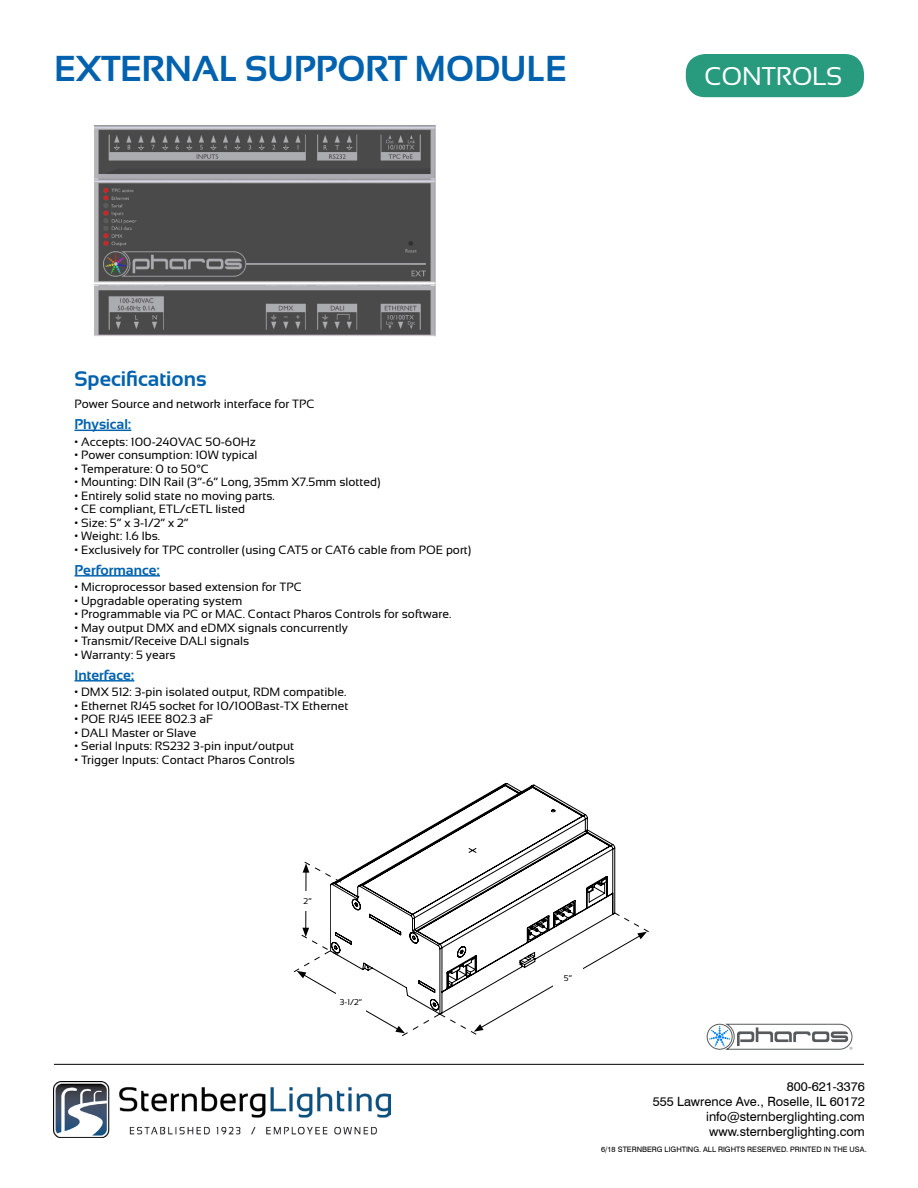
<style>
.page{position:relative;width:918px;height:1188px;background:#fff}
.page>*{position:absolute;margin:0;border:0;box-sizing:border-box;transform-origin:0 0}
.t1{font:700 36px "Sansation";letter-spacing:-.01em;color:#0062af}
.t2{font:25.65px "Sansation";letter-spacing:-.015em;color:#fff}
.t3{font:700 21px "Sansation";color:#0062af}
.t4{font:700 14.25px "Sansation";color:#0062af}
.t5{font:12.75px/15.3px "Swiss 721 BT";color:#000;text-align:right}
.t6{font:12px "Sansation";color:#000101}
.t7{font:12px "Sansation";color:#000}
.t8{font:8.4px "Sansation";color:#000}
.t9{font:7.5px "Swiss 721 BT";color:#000}
</style>
<div class="page">
<hr style="left:75px;top:430px;width:56px;height:1px;background:#0062af">
<hr style="left:75px;top:575px;width:85px;height:2px;background:#0062af">
<hr style="left:75px;top:680px;width:59px;height:2px;background:#0062af">
<div style="left:686px;top:54px;width:178px;height:43px;background:#289b7e;border-radius:19px"></div>
<hr style="left:54px;top:1064px;width:810px;height:1px;background:#000">
<img style="left:54px;top:1082px;width:337px;height:55px">
<img style="left:94px;top:125px;width:342px;height:212px">
<svg style="left:330px;top:783px;width:285px;height:129px"></svg>
<svg style="left:468px;top:847px;width:9px;height:6px"></svg>
<hr style="left:305px;top:870px;width:1px;height:60px;background:#000">
<svg style="left:303px;top:861px;width:39px;height:22px"></svg>
<svg style="left:293px;top:912px;width:356px;height:125px"></svg>
<div style="left:298px;top:891px;width:19px;height:20px;background:#fff"></div>
<div style="left:336px;top:991px;width:30px;height:21px;background:#fff"></div>
<div style="left:553px;top:967px;width:30px;height:21px;background:#fff"></div>
<div style="left:707px;top:1024px;width:26px;height:26px;border:1px solid #575a5b;border-radius:50%"></div>
<svg style="left:709px;top:1024px;width:143px;height:26px"></svg>
<h1 class="t1" style="left:54px;top:49px;width:514px">EXTERNAL SUPPORT MODULE</h1>
<h2 class="t2" style="left:705px;top:62px;width:139px">CONTROLS</h2>
<h3 class="t3" style="left:75px;top:367px;width:134px">Specifications</h3>
<p class="t7" style="left:75px;top:397px;width:242px">Power Source and network interface for TPC</p>
<p class="t4" style="left:75px;top:416px;width:58px">Physical:</p>
<p class="t6" style="left:75px;top:435px;width:183px">• Accepts: 100-240VAC 50-60Hz</p>
<p class="t6" style="left:75px;top:448px;width:185px">• Power consumption: 10W typical</p>
<p class="t6" style="left:75px;top:462px;width:136px">• Temperature: 0 to 50°C</p>
<p class="t6" style="left:75px;top:475px;width:308px">• Mounting: DIN Rail (3”-6” Long, 35mm X7.5mm slotted)</p>
<p class="t6" style="left:75px;top:489px;width:202px">• Entirely solid state no moving parts.</p>
<p class="t6" style="left:75px;top:502px;width:172px">• CE compliant, ETL/cETL listed</p>
<p class="t6" style="left:75px;top:516px;width:115px">• Size: 5” x 3-1/2” x 2”</p>
<p class="t6" style="left:75px;top:529px;width:87px">• Weight: 1.6 lbs.</p>
<p class="t6" style="left:75px;top:543px;width:398px">• Exclusively for TPC controller (using CAT5 or CAT6 cable from POE port)</p>
<p class="t4" style="left:75px;top:562px;width:87px">Performance:</p>
<p class="t6" style="left:75px;top:580px;width:229px">• Microprocessor based extension for TPC</p>
<p class="t6" style="left:75px;top:594px;width:169px">• Upgradable operating system</p>
<p class="t6" style="left:75px;top:607px;width:378px">• Programmable via PC or MAC. Contact Pharos Controls for software.</p>
<p class="t6" style="left:75px;top:621px;width:275px">• May output DMX and eDMX signals concurrently</p>
<p class="t6" style="left:75px;top:634px;width:176px">• Transmit/Receive DALI signals</p>
<p class="t6" style="left:75px;top:648px;width:102px">• Warranty: 5 years</p>
<p class="t4" style="left:75px;top:667px;width:61px">Interface:</p>
<p class="t6" style="left:75px;top:685px;width:273px">• DMX 512: 3-pin isolated output, RDM compatible.</p>
<p class="t6" style="left:75px;top:699px;width:276px">• Ethernet RJ45 socket for 10/100Bast-TX Ethernet</p>
<p class="t6" style="left:75px;top:712px;width:140px">• POE RJ45 IEEE 802.3 aF</p>
<p class="t6" style="left:75px;top:726px;width:123px">• DALI Master or Slave</p>
<p class="t6" style="left:75px;top:739px;width:221px">• Serial Inputs: RS232 3-pin input/output</p>
<p class="t6" style="left:75px;top:753px;width:222px">• Trigger Inputs: Contact Pharos Controls</p>
<p class="t8" style="left:304px;top:897px;width:9px">2”</p>
<p class="t8" style="left:340px;top:997px;width:24px">3-1/2”</p>
<p class="t8" style="left:564px;top:973px;width:10px">5”</p>
<p class="t5" style="left:653px;top:1078px;width:214px">800-621-3376<br>555 Lawrence Ave., Roselle, IL 60172 info@sternberglighting.com www.sternberglighting.com</p>
<p class="t9" style="left:601px;top:1145px;width:267px">6/18 STERNBERG LIGHTING. ALL RIGHTS RESERVED. PRINTED IN THE USA.</p>
</div>
